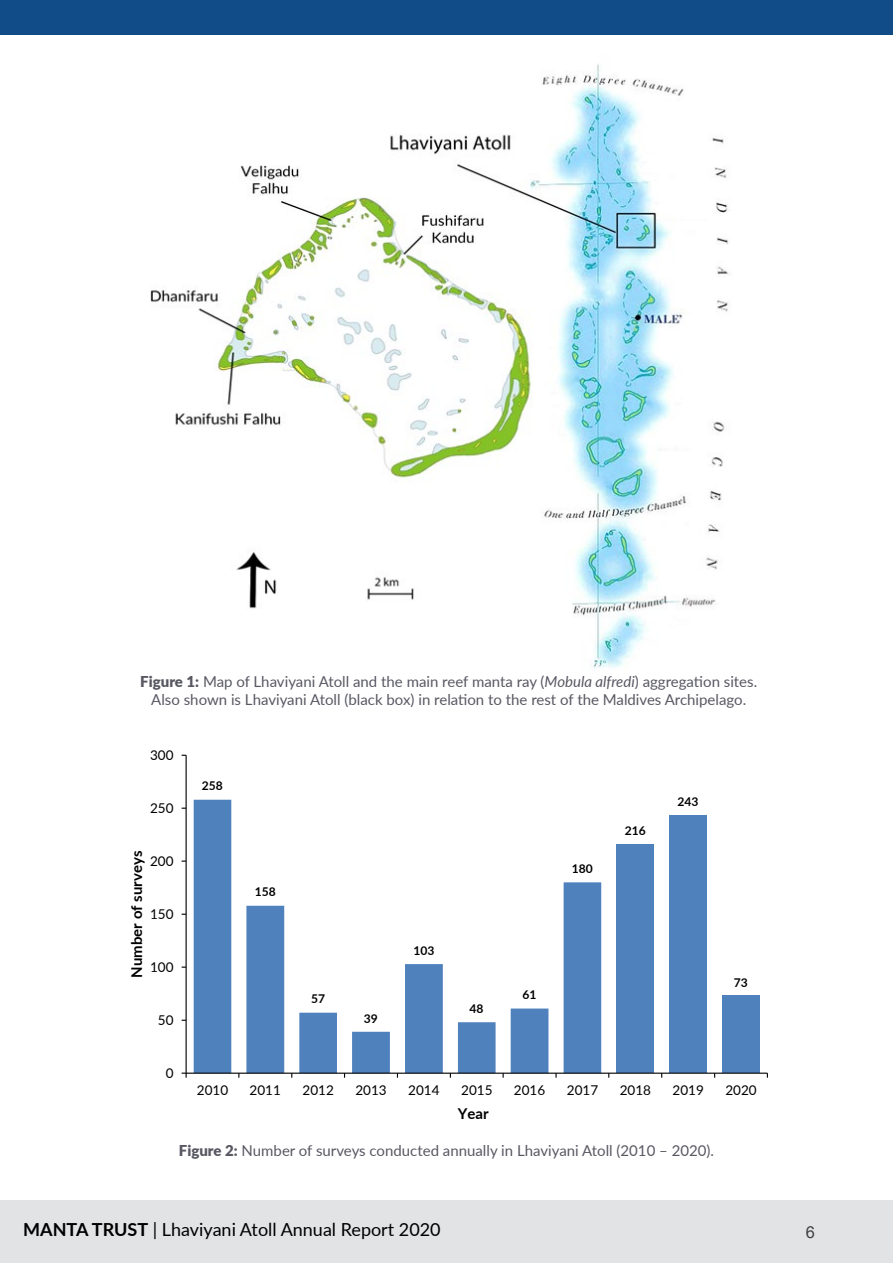
<style>
.page{position:relative;width:893px;height:1263px;background:#fff}
.page>*{position:absolute;margin:0;border:0;box-sizing:border-box;transform-origin:0 0}
.t1{font:18px "Lato";color:#000}
.t2{font:16.5px "Arial";color:#404041}
.t3{font:15px/18px "Lato";color:#585863;text-align:center}
.t4{font:700 15px "Lato";color:#000}
.t5{font:13.5px "Lato";letter-spacing:.005em;color:#000}
.t6{font:700 12px "Lato";color:#000}
.s1{font-weight:900}
.s2{font-style:italic}
.s3{font-weight:700}
</style>
<div class="page">
<div style="left:0;top:1200px;width:893px;height:63px;background:#e2e3e5"></div>
<div style="left:0;top:0;width:893px;height:35px;background:#124c88"></div>
<img style="left:150px;top:64px;width:580px;height:605px">
<div style="left:616px;top:844px;width:38px;height:229px;background:#4f81bd"></div>
<div style="left:669px;top:815px;width:38px;height:258px;background:#4f81bd"></div>
<div style="left:722px;top:996px;width:38px;height:77px;background:#4f81bd"></div>
<svg style="left:194px;top:800px;width:407px;height:272px"></svg>
<hr style="left:186px;top:755px;width:1px;height:318px;background:#000">
<hr style="left:186px;top:1072px;width:581px;height:2px;background:#000">
<svg style="left:182px;top:1072px;width:5px;height:6px"></svg>
<p class="t3" style="left:140px;top:671px;width:618px"><span class="s1">Figure 1:</span> Map of Lhaviyani Atoll and the main reef manta ray (<span class="s2">Mobula alfredi</span>) aggregation sites.<br>Also shown is Lhaviyani Atoll (black box) in relation to the rest of the Maldives Archipelago.</p>
<p class="t5" style="left:150px;top:745px;width:25px">300</p>
<p class="t5" style="left:150px;top:798px;width:25px">250</p>
<p class="t4" style="left:126px;top:978px;width:128px;rotate:-90deg">Number of surveys</p>
<p class="t5" style="left:150px;top:851px;width:25px">200</p>
<p class="t5" style="left:150px;top:904px;width:25px">150</p>
<p class="t5" style="left:150px;top:957px;width:25px">100</p>
<p class="t5" style="left:158px;top:1010px;width:17px">50</p>
<p class="t5" style="left:166px;top:1063px;width:9px">0</p>
<p class="t6" style="left:202px;top:777px;width:23px">258</p>
<p class="t6" style="left:255px;top:883px;width:23px">158</p>
<p class="t6" style="left:311px;top:990px;width:16px">57</p>
<p class="t6" style="left:364px;top:1009px;width:16px">39</p>
<p class="t6" style="left:413px;top:941px;width:23px">103</p>
<p class="t6" style="left:470px;top:1000px;width:16px">48</p>
<p class="t6" style="left:572px;top:860px;width:23px">180</p>
<p class="t6" style="left:625px;top:822px;width:23px">216</p>
<p class="t6" style="left:678px;top:793px;width:23px">243</p>
<p class="t6" style="left:522px;top:986px;width:16px">61</p>
<p class="t6" style="left:734px;top:973px;width:16px">73</p>
<p class="t5" style="left:197px;top:1081px;width:33px">2010</p>
<p class="t5" style="left:250px;top:1081px;width:33px">2011</p>
<p class="t5" style="left:302px;top:1081px;width:33px">2012</p>
<p class="t5" style="left:355px;top:1081px;width:33px">2013</p>
<p class="t5" style="left:408px;top:1081px;width:33px">2014</p>
<p class="t5" style="left:461px;top:1081px;width:33px">2015</p>
<p class="t5" style="left:514px;top:1081px;width:33px">2016</p>
<p class="t5" style="left:567px;top:1081px;width:33px">2017</p>
<p class="t5" style="left:620px;top:1081px;width:33px">2018</p>
<p class="t5" style="left:672px;top:1081px;width:33px">2019</p>
<p class="t5" style="left:725px;top:1081px;width:33px">2020</p>
<p class="t4" style="left:458px;top:1102px;width:32px">Year</p>
<p class="t3" style="left:179px;top:1141px;width:537px"><span class="s1">Figure 2:</span> Number of surveys conducted annually in Lhaviyani Atoll (2010 – 2020).</p>
<p class="t1" style="left:23px;top:1217px;width:419px"><span class="s3">MANTA TRUST</span> | Lhaviyani Atoll Annual Report 2020</p>
<p class="t2" style="left:806px;top:1221px;width:11px">6</p>
</div>
